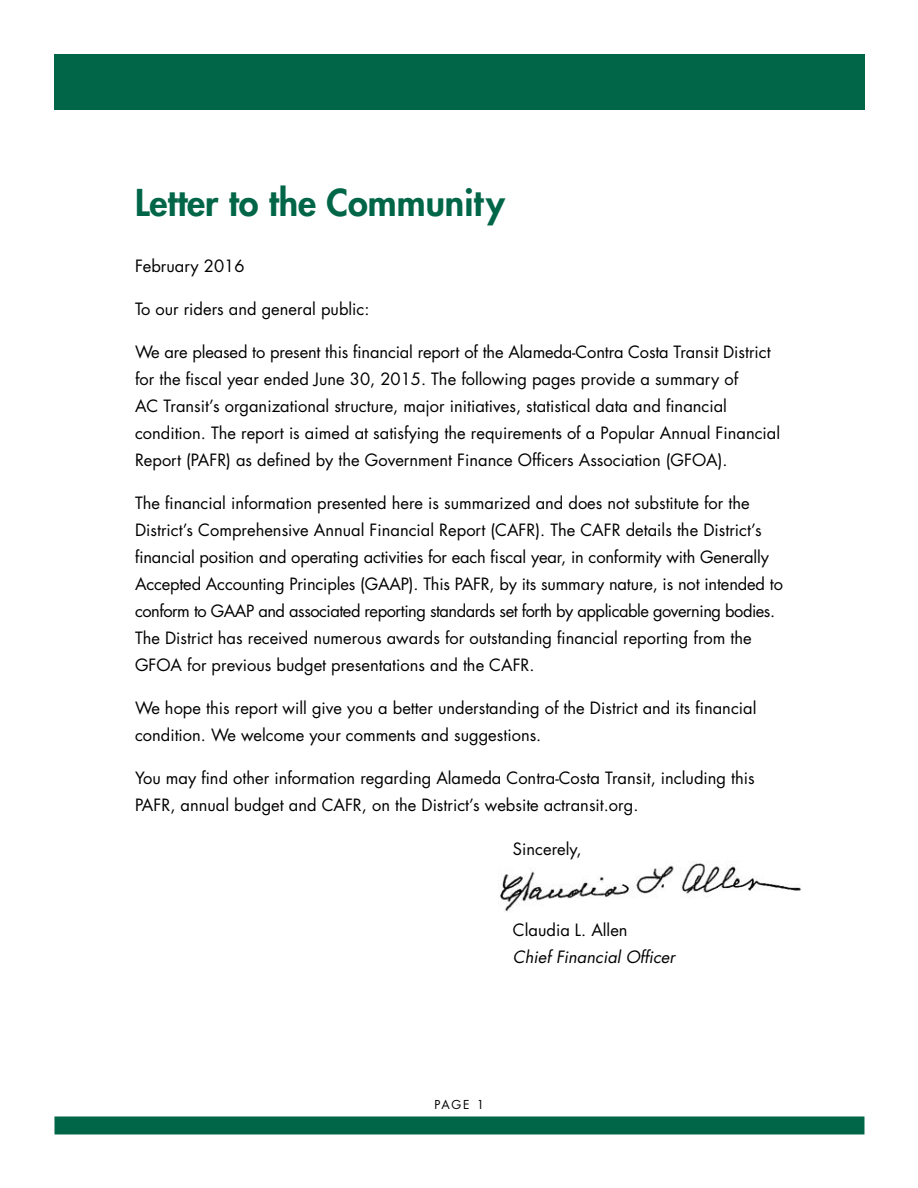
<style>
.page{position:relative;width:918px;height:1188px;background:#fff}
.page>*{position:absolute;margin:0;border:0;box-sizing:border-box;transform-origin:0 0}
.t1{font:800 36px "Futura Std";color:#006647}
.t2{font:16.5px/27px "Futura Std";color:#000}
.t3{font:italic 16.5px "Futura Std";color:#000}
.t4{font:12px "Futura Std";color:#000}
</style>
<div class="page">
<div style="left:54px;top:54px;width:810px;height:56px;background:#006647"></div>
<div style="left:54px;top:1116px;width:810px;height:18px;background:#006647"></div>
<img style="left:498px;top:861px;width:304px;height:51px">
<h1 class="t1" style="left:135px;top:180px;width:372px">Letter to the Community</h1>
<p class="t2" style="left:135px;top:252px;width:111px">February 2016</p>
<p class="t2" style="left:135px;top:295px;width:236px">To our riders and general public:</p>
<p class="t2" style="left:135px;top:339px;width:647px">We are pleased to present this financial report of the Alameda-Contra Costa Transit District for the fiscal year ended June 30, 2015. The following pages provide a summary of<br>AC Transit’s organizational structure, major initiatives, statistical data and financial condition. The report is aimed at satisfying the requirements of a Popular Annual Financial Report (PAFR) as defined by the Government Finance Officers Association (GFOA).</p>
<p class="t2" style="left:135px;top:490px;width:649px">The financial information presented here is summarized and does not substitute for the District’s Comprehensive Annual Financial Report (CAFR). The CAFR details the District’s financial position and operating activities for each fiscal year, in conformity with Generally Accepted Accounting Principles (GAAP). This PAFR, by its summary nature, is not intended to conform to GAAP and associated reporting standards set forth by applicable governing bodies.<br>The District has received numerous awards for outstanding financial reporting from the GFOA for previous budget presentations and the CAFR.</p>
<p class="t2" style="left:135px;top:695px;width:623px">We hope this report will give you a better understanding of the District and its financial condition. We welcome your comments and suggestions.</p>
<p class="t2" style="left:135px;top:765px;width:621px">You may find other information regarding Alameda Contra-Costa Transit, including this<br>PAFR, annual budget and CAFR, on the District’s website actransit.org.</p>
<p class="t2" style="left:513px;top:835px;width:70px">Sincerely,</p>
<p class="t2" style="left:513px;top:916px;width:116px">Claudia L. Allen</p>
<p class="t3" style="left:513px;top:946px;width:163px">Chief Financial Officer</p>
<p class="t4" style="left:435px;top:1097px;width:51px">PAGE 1</p>
</div>
